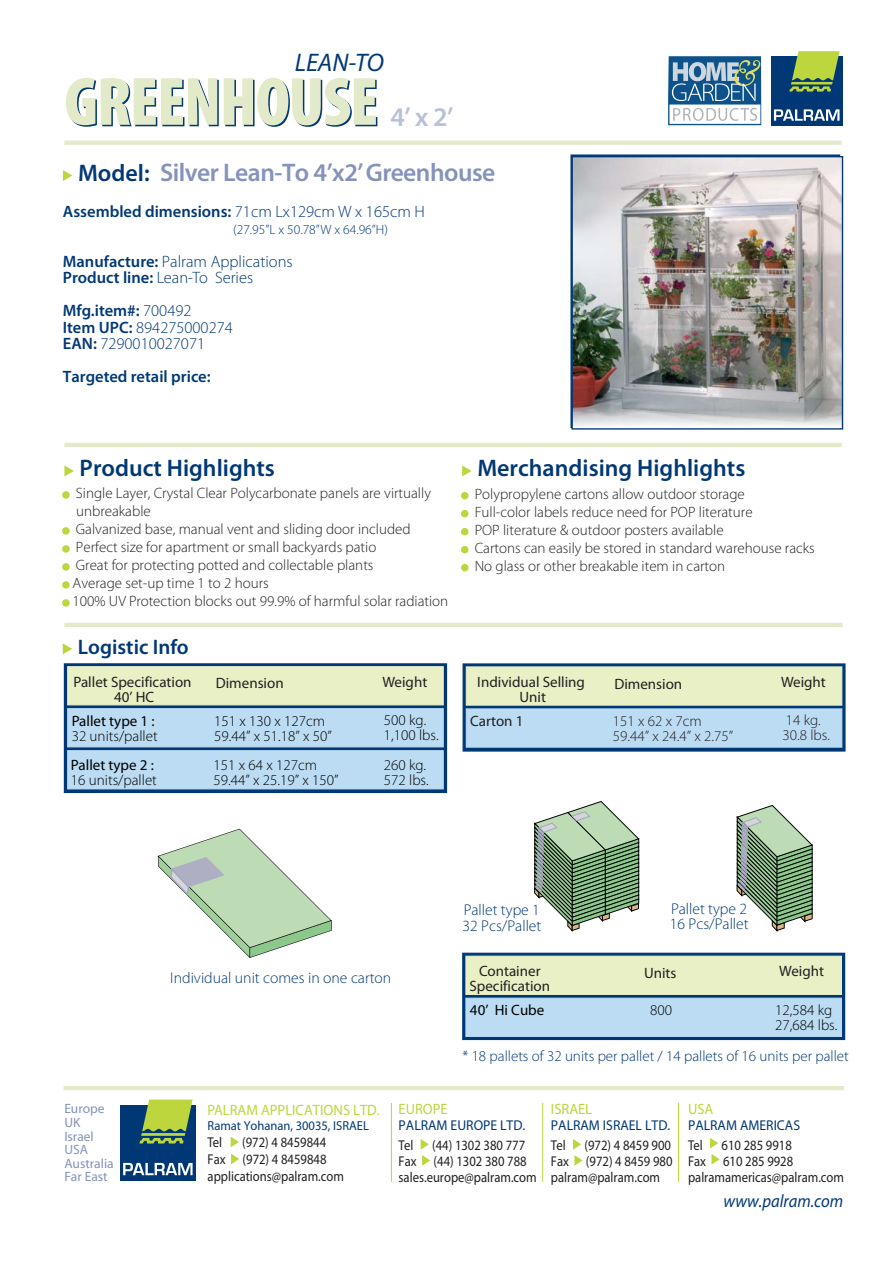
<style>
.page{position:relative;width:893px;height:1263px;background:#fff}
.page>*{position:absolute;margin:0;border:0;box-sizing:border-box;transform-origin:0 0}
.t1{font:600 27px "Myriad Pro";color:#b9c0d9}
.t2{font:600 25.5px "Myriad Pro";letter-spacing:-.02em;color:#8592bb}
.t3{font:italic 25.5px "Myriad Pro";color:#003876}
.t4{font:600 24px "Myriad Pro";color:#003876}
.t5{font:600 21px "Myriad Pro";color:#003876}
.t6{font:italic 18px "Myriad Pro";color:#003876;scale:.92 1}
.t7{font:300 16.5px/16.5px "Myriad Pro";color:#003876}
.t8{font:600 16.5px "Myriad Pro";color:#003876}
.t9{font:300 15.6px/15.6px "Myriad Pro";color:#003876}
.t10{font:300 15px/18px "Myriad Pro";color:#231f20}
.t11{font:300 15px/15px "Myriad Pro";color:#000}
.t12{font:15px "Myriad Pro";color:#231f20}
.t13{font:300 15px "Myriad Pro";color:#003876}
.t14{font:15px "Myriad Pro";color:#bdd63d;scale:.96 1}
.t15{font:15px "Myriad Pro";color:#000}
.t16{font:14.25px/16.2px "Myriad Pro";color:#231f20;scale:.89 1}
.t17{font:14.25px "Myriad Pro";color:#003876;scale:.96 1}
.t18{font:13.5px/13.5px "Myriad Pro";color:#8593bb}
.t19{font:300 13.5px "Myriad Pro";color:#003876}
.t20{font:13.05px "Myriad Pro";color:#003876;scale:.96 1}
.s1{font-size:24px;color:#003876}
.s2{font-weight:300}
.s3{font-weight:600}
.s4{font-size:13.05px}
</style>
<div class="page">
<hr style="left:64px;top:141px;width:777px;height:4px;background:#e2eaca">
<div style="left:770px;top:56px;width:72px;height:70px;background:#003876"></div>
<svg style="left:774px;top:109px;width:65px;height:12px"></svg>
<svg style="left:789px;top:51px;width:50px;height:41px"></svg>
<svg style="left:63px;top:643px;width:9px;height:11px"></svg>
<hr style="left:64px;top:443px;width:777px;height:4px;background:#e2eaca">
<hr style="left:64px;top:623px;width:778px;height:4px;background:#e2eaca">
<svg style="left:63px;top:170px;width:9px;height:11px"></svg>
<svg style="left:64px;top:465px;width:10px;height:11px"></svg>
<svg style="left:62px;top:491px;width:8px;height:8px"></svg>
<svg style="left:62px;top:527px;width:8px;height:8px"></svg>
<svg style="left:62px;top:545px;width:8px;height:8px"></svg>
<svg style="left:62px;top:563px;width:8px;height:8px"></svg>
<svg style="left:62px;top:581px;width:8px;height:8px"></svg>
<svg style="left:62px;top:599px;width:8px;height:8px"></svg>
<div style="left:461px;top:492px;width:7px;height:7px;background:#bdd63d;border:2px solid #bdd63d;border-radius:50%"></div>
<div style="left:461px;top:510px;width:7px;height:7px;background:#bdd63d;border:2px solid #bdd63d;border-radius:50%"></div>
<div style="left:461px;top:528px;width:7px;height:7px;background:#bdd63d;border:2px solid #bdd63d;border-radius:50%"></div>
<div style="left:461px;top:546px;width:7px;height:7px;background:#bdd63d;border:2px solid #bdd63d;border-radius:50%"></div>
<div style="left:461px;top:564px;width:7px;height:7px;background:#bdd63d;border:2px solid #bdd63d;border-radius:50%"></div>
<svg style="left:462px;top:465px;width:9px;height:11px"></svg>
<svg style="left:66px;top:78px;width:311px;height:49px"></svg>
<img style="left:573px;top:158px;width:268px;height:268px">
<div style="left:571px;top:156px;width:272px;height:274px;border:1px solid #003876"></div>
<svg style="left:668px;top:56px;width:93px;height:69px"></svg>
<hr style="left:64px;top:1086px;width:780px;height:4px;background:#e2eaca">
<hr style="left:391px;top:1103px;width:1px;height:79px;background:#bdd63d">
<div style="left:120px;top:1105px;width:76px;height:76px;background:#003876"></div>
<svg style="left:123px;top:1163px;width:69px;height:12px"></svg>
<svg style="left:139px;top:1100px;width:53px;height:44px"></svg>
<svg style="left:420px;top:1139px;width:10px;height:27px"></svg>
<svg style="left:710px;top:1138px;width:8px;height:10px"></svg>
<svg style="left:711px;top:1154px;width:8px;height:11px"></svg>
<hr style="left:678px;top:1103px;width:1px;height:79px;background:#bdd63d">
<svg style="left:231px;top:1137px;width:8px;height:10px"></svg>
<svg style="left:231px;top:1154px;width:8px;height:10px"></svg>
<svg style="left:573px;top:1139px;width:9px;height:27px"></svg>
<hr style="left:542px;top:1103px;width:1px;height:79px;background:#bdd63d">
<svg style="left:64px;top:663px;width:383px;height:130px;background:#154981"></svg>
<div style="left:67px;top:666px;width:377px;height:39px;background:#e9f0c5;border:1px solid #e9f0c5"></div>
<div style="left:67px;top:708px;width:377px;height:39px;background:#bcdcf3;border:1px solid #bcdcf3"></div>
<div style="left:67px;top:750px;width:377px;height:39px;background:#bcdcf3;border:1px solid #bcdcf3"></div>
<div style="left:462px;top:663px;width:383px;height:89px;background:#003876;border:1px solid #003876"></div>
<div style="left:465px;top:666px;width:377px;height:40px;background:#e9f0c5;border:1px solid #e9f0c5"></div>
<div style="left:465px;top:708px;width:377px;height:40px;background:#bcdcf3;border:1px solid #bcdcf3"></div>
<svg style="left:533px;top:801px;width:106px;height:131px"></svg>
<svg style="left:736px;top:805px;width:77px;height:127px"></svg>
<svg style="left:462px;top:953px;width:383px;height:87px;background:#0f447d"></svg>
<div style="left:465px;top:956px;width:377px;height:39px;background:#e9f0c5;border:1px solid #e9f0c5"></div>
<div style="left:465px;top:998px;width:377px;height:39px;background:#bcdcf3"></div>
<svg style="left:158px;top:829px;width:174px;height:129px"></svg>
<h2 class="t3" style="left:295px;top:53px;width:91px">LEAN-TO</h2>
<h1 class="t1" style="left:390px;top:107px;width:64px">4’ x 2’</h1>
<h2 class="t2" style="left:78px;top:163px;width:418px"><span class="s1">Model:</span> Silver Lean-To 4’x2’ Greenhouse</h2>
<p class="t8" style="left:63px;top:205px;width:363px">Assembled dimensions: <span class="s2">71cm Lx129cm W x 165cm H</span></p>
<p class="t19" style="left:233px;top:224px;width:156px">(27.95”L x 50.78”W x 64.96”H)</p>
<p class="t7" style="left:63px;top:254px;width:231px"><span class="s3">Manufacture:</span> Palram Applications<br><span class="s3">Product line:</span> Lean-To Series</p>
<p class="t7" style="left:63px;top:303px;width:171px"><span class="s3">Mfg.item#:</span> 700492<br><span class="s3">Item UPC:</span> 894275000274<br><span class="s3">EAN:</span> 7290010027071</p>
<p class="t8" style="left:63px;top:370px;width:149px">Targeted retail price:</p>
<h3 class="t4" style="left:80px;top:459px;width:197px">Product Highlights</h3>
<p class="t10" style="left:73px;top:485px;width:377px">Single Layer, Crystal Clear Polycarbonate panels are virtually unbreakable<br>Galvanized base, manual vent and sliding door included Perfect size for apartment or small backyards patio<br>Great for protecting potted and collectable plants<br>Average set-up time 1 to 2 hours<br>100% UV Protection blocks out 99.9% of harmful solar radiation</p>
<p class="t10" style="left:474px;top:486px;width:341px">Polypropylene cartons allow outdoor storage<br>Full-color labels reduce need for POP literature<br>POP literature &amp; outdoor posters available<br>Cartons can easily be stored in standard warehouse racks No glass or other breakable item in carton</p>
<h3 class="t4" style="left:477px;top:459px;width:269px">Merchandising Highlights</h3>
<h3 class="t5" style="left:78px;top:639px;width:112px">Logistic Info</h3>
<p class="t12" style="left:73px;top:676px;width:120px">Pallet Specification</p>
<p class="t12" style="left:216px;top:678px;width:69px">Dimension</p>
<p class="t12" style="left:382px;top:676px;width:46px">Weight</p>
<p class="t12" style="left:114px;top:691px;width:42px">40’ HC</p>
<p class="t11" style="left:384px;top:714px;width:56px">500 kg.<br>1,100 lbs.</p>
<p class="t11" style="left:384px;top:759px;width:46px">260 kg.<br>572 lbs.</p>
<p class="t15" style="left:72px;top:715px;width:84px">Pallet type 1 :</p>
<p class="t11" style="left:72px;top:729px;width:87px">32 units/pallet</p>
<p class="t15" style="left:71px;top:759px;width:84px">Pallet type 2 :</p>
<p class="t11" style="left:71px;top:773px;width:87px">16 units/pallet</p>
<p class="t11" style="left:214px;top:714px;width:119px">151 x 130 x 127cm<br>59.44” x 51.18” x 50”</p>
<p class="t11" style="left:213px;top:758px;width:126px">151 x 64 x 127cm<br>59.44” x 25.19” x 150”</p>
<p class="t12" style="left:477px;top:676px;width:109px">Individual Selling</p>
<p class="t12" style="left:614px;top:678px;width:69px">Dimension</p>
<p class="t12" style="left:781px;top:676px;width:46px">Weight</p>
<p class="t12" style="left:519px;top:691px;width:28px">Unit</p>
<p class="t10" style="left:782px;top:714px;width:49px;line-height:15px">14 kg.<br>30.8 lbs.</p>
<p class="t12" style="left:470px;top:715px;width:55px">Carton 1</p>
<p class="t10" style="left:613px;top:714px;width:122px;line-height:15px">151 x 62 x 7cm<br>59.44” x 24.4” x 2.75”</p>
<p class="t9" style="left:170px;top:971px;width:222px">Individual unit comes in one carton</p>
<p class="t9" style="left:462px;top:903px;width:80px">Pallet type 1<br>32 Pcs/Pallet</p>
<p class="t9" style="left:669px;top:902px;width:80px">Pallet type 2<br>16 Pcs/Pallet</p>
<p class="t12" style="left:479px;top:966px;width:63px">Container</p>
<p class="t12" style="left:644px;top:967px;width:34px">Units</p>
<p class="t12" style="left:779px;top:966px;width:46px">Weight</p>
<p class="t12" style="left:469px;top:981px;width:82px">Specification</p>
<p class="t11" style="left:775px;top:1003px;width:64px">12,584 kg<br>27,684 lbs.</p>
<p class="t15" style="left:470px;top:1004px;width:76px">40’ Hi Cube</p>
<p class="t11" style="left:650px;top:1004px;width:23px">800</p>
<p class="t13" style="left:462px;top:1050px;width:388px">* 18 pallets of 32 units per pallet / 14 pallets of 16 units per pallet</p>
<p class="t18" style="left:64px;top:1103px;width:51px">Europe<br>UK<br>Israel<br>USA<br>Australia<br>Far East</p>
<p class="t14" style="left:398px;top:1103px;width:53px">EUROPE</p>
<p class="t14" style="left:207px;top:1104px;width:181px">PALRAM APPLICATIONS LTD<span class="s4">.</span></p>
<p class="t20" style="left:207px;top:1121px;width:170px">Ramat Yohanan, 30035, ISRAEL</p>
<p class="t16" style="left:207px;top:1135px;width:18px">Tel</p>
<p class="t17" style="left:398px;top:1120px;width:134px">PALRAM EUROPE LTD.</p>
<p class="t16" style="left:398px;top:1138px;width:18px">Tel</p>
<p class="t16" style="left:207px;top:1135px;width:155px;line-height:17px;text-indent:35px">(972) 4 8459844<br>Fax (972) 4 8459848 applications@palram.com</p>
<p class="t16" style="left:398px;top:1138px;width:157px;text-indent:34px">(44) 1302 380 777<br>Fax (44) 1302 380 788 sales.europe@palram.com</p>
<p class="t14" style="left:551px;top:1103px;width:44px">ISRAEL</p>
<p class="t17" style="left:551px;top:1120px;width:126px">PALRAM ISRAEL LTD.</p>
<p class="t16" style="left:551px;top:1138px;width:18px">Tel</p>
<p class="t16" style="left:551px;top:1138px;width:138px;text-align:justify;text-indent:34px">(972) 4 8459 900<br>Fax (972) 4 8459 980 palram@palram.com</p>
<p class="t14" style="left:688px;top:1103px;width:28px">USA</p>
<p class="t17" style="left:688px;top:1120px;width:118px">PALRAM AMERICAS</p>
<p class="t16" style="left:688px;top:1138px;width:18px">Tel</p>
<p class="t16" style="left:688px;top:1138px;width:177px;text-indent:34px">610 285 9918<br>Fax 610 285 9928 palramamericas@palram.com</p>
<p class="t6" style="left:723px;top:1194px;width:132px">www.palram.com</p>
</div>
